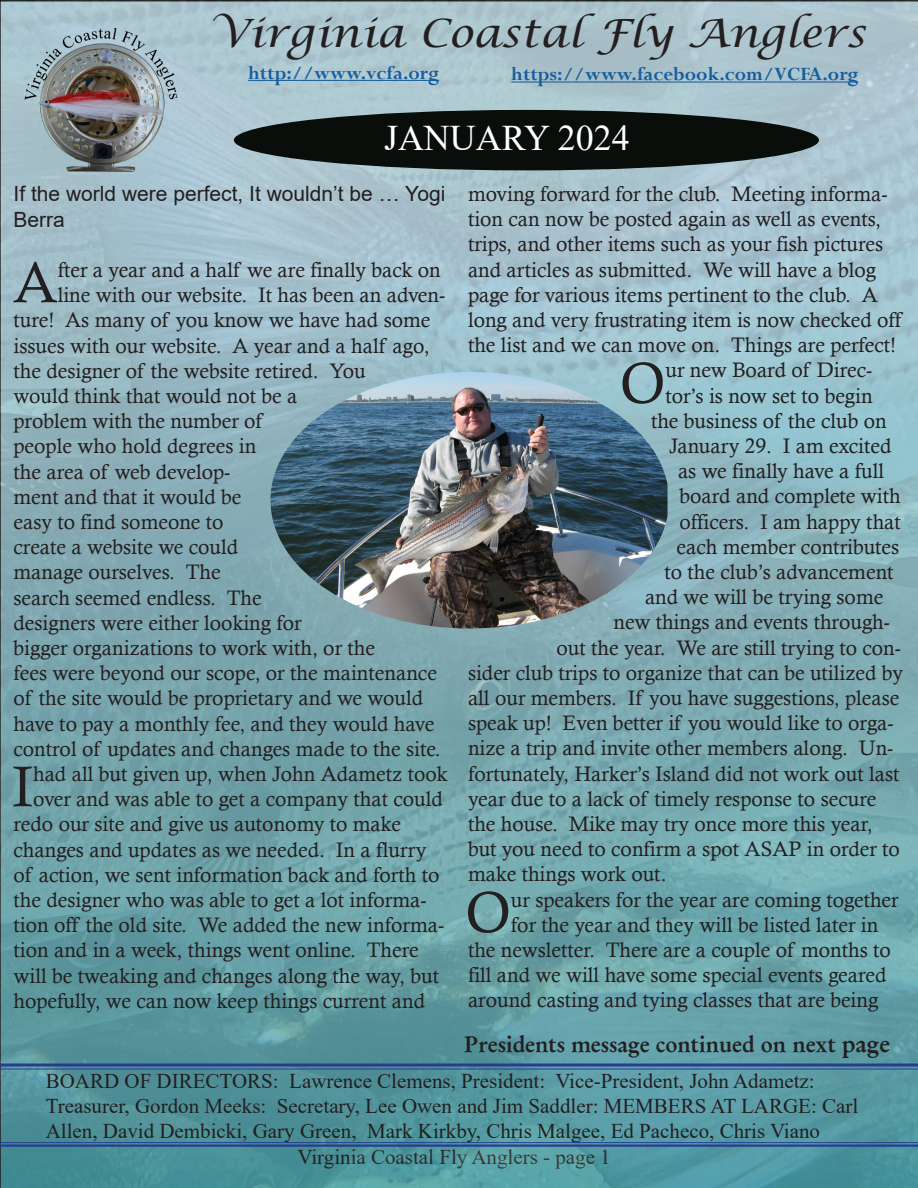
<style>
.page{position:relative;width:918px;height:1188px;background:#fff}
.page>*{position:absolute;margin:0;border:0;box-sizing:border-box;transform-origin:0 0}
.Drop_Caps{font:57.6px "Calisto";color:#231f20}
.t1{font:italic 39px "Lucida Calligraphy";color:#231f20;scale:1.09 1}
.t2{font:36px "Times New Roman";color:#fff}
.t3{font:700 22.5px "Garamond";color:#231f20}
.Drop_Caps-2{font:21px/25.2px "Calisto";color:#231f20}
.t4{font:21px/25.2px "Times New Roman";color:#231f20}
.t5{font:700 21px "Perpetua";color:#175d9e}
.Tying_Steps{font:21px/25.2px "Arial";color:#231f20}
.s1{font-size:24px}
</style>
<div class="page">
<img style="left:0;top:0;width:918px;height:1188px">
<div style="left:234px;top:110px;width:585px;height:60px;background:#090e0b;border-radius:50%"></div>
<hr style="left:511px;top:82px;width:348px;height:1px;background:#175d9e">
<hr style="left:248px;top:80px;width:191px;height:1px;background:#175d9e">
<img style="left:20px;top:27px;width:162px;height:146px">
<img style="left:270px;top:372px;width:398px;height:256px">
<hr style="left:0;top:1064px;width:918px;height:2px;background:#253f8e">
<hr style="left:0;top:1068px;width:918px;height:2px;background:#253f8e">
<hr style="left:0;top:1142px;width:918px;height:1px;background:#253f8e">
<hr style="left:0;top:1144px;width:918px;height:3px;background:#253f8e">
<p class="t1" style="left:210px;top:10px;width:603px">Virginia Coastal Fly Anglers</p>
<p class="t5" style="left:248px;top:60px;width:193px">http://www.vcfa.org</p>
<p class="t5" style="left:511px;top:61px;width:349px">https://www.facebook.com/VCFA.org</p>
<p class="t2" style="left:384px;top:113px;width:247px">JANUARY 2024</p>
<p class="Tying_Steps" style="left:14px;top:181px;width:433px">If the world were perfect, It wouldn’t be … Yogi<br>Berra</p>
<p class="Drop_Caps" style="left:13px;top:249px;width:46px">A</p>
<p class="Drop_Caps-2" style="left:58px;top:257px;width:385px">fter a year and a half we are finally back on</p>
<p class="Drop_Caps-2" style="left:58px;top:282px;width:389px">line with our website. It has been an adven-</p>
<p class="Drop_Caps-2" style="left:14px;top:307px;width:419px">ture! As many of you know we have had some</p>
<p class="Drop_Caps-2" style="left:14px;top:333px;width:418px">issues with our website. A year and a half ago,</p>
<p class="Drop_Caps-2" style="left:14px;top:358px;width:354px">the designer of the website retired. You</p>
<p class="Drop_Caps-2" style="left:14px;top:383px;width:286px">would think that would not be a</p>
<p class="Drop_Caps-2" style="left:14px;top:408px;width:250px">problem with the number of</p>
<p class="Drop_Caps-2" style="left:14px;top:433px;width:244px">people who hold degrees in</p>
<p class="Drop_Caps-2" style="left:14px;top:459px;width:218px">the area of web develop-</p>
<p class="Drop_Caps-2" style="left:14px;top:484px;width:230px">ment and that it would be</p>
<p class="Drop_Caps-2" style="left:14px;top:509px;width:212px">easy to find someone to</p>
<p class="Drop_Caps-2" style="left:14px;top:534px;width:226px">create a website we could</p>
<p class="Drop_Caps-2" style="left:14px;top:559px;width:209px">manage ourselves. The</p>
<p class="Drop_Caps-2" style="left:14px;top:585px;width:250px">search seemed endless. The</p>
<p class="Drop_Caps-2" style="left:14px;top:610px;width:290px">designers were either looking for</p>
<p class="Drop_Caps-2" style="left:14px;top:635px;width:363px">bigger organizations to work with, or the</p>
<p class="Drop_Caps-2" style="left:14px;top:660px;width:425px">fees were beyond our scope, or the maintenance</p>
<p class="Drop_Caps-2" style="left:14px;top:685px;width:411px">of the site would be proprietary and we would</p>
<p class="Drop_Caps-2" style="left:14px;top:711px;width:422px">have to pay a monthly fee, and they would have</p>
<p class="Drop_Caps-2" style="left:14px;top:736px;width:429px">control of updates and changes made to the site.</p>
<p class="Drop_Caps" style="left:12px;top:753px;width:23px">I</p>
<p class="Drop_Caps-2" style="left:33px;top:761px;width:416px">had all but given up, when John Adametz took</p>
<p class="Drop_Caps-2" style="left:33px;top:786px;width:411px">over and was able to get a company that could</p>
<p class="Drop_Caps-2" style="left:14px;top:811px;width:389px">redo our site and give us autonomy to make</p>
<p class="Drop_Caps-2" style="left:14px;top:837px;width:415px">changes and updates as we needed. In a flurry</p>
<p class="Drop_Caps-2" style="left:14px;top:862px;width:428px">of action, we sent information back and forth to</p>
<p class="Drop_Caps-2" style="left:14px;top:887px;width:415px">the designer who was able to get a lot informa-</p>
<p class="Drop_Caps-2" style="left:14px;top:912px;width:432px">tion off the old site. We added the new informa-</p>
<p class="Drop_Caps-2" style="left:14px;top:937px;width:407px">tion and in a week, things went online. There</p>
<p class="Drop_Caps-2" style="left:14px;top:963px;width:427px">will be tweaking and changes along the way, but</p>
<p class="Drop_Caps-2" style="left:14px;top:988px;width:413px">hopefully, we can now keep things current and</p>
<p class="Drop_Caps-2" style="left:468px;top:181px;width:435px">moving forward for the club. Meeting informa&shy;tion can now be posted again as well as events, trips, and other items such as your fish pictures and articles as submitted. We will have a blog page for various items pertinent to the club. A long and very frustrating item is now checked off the list and we can move on. Things are perfect!</p>
<p class="Drop_Caps" style="left:620px;top:350px;width:47px">O</p>
<p class="Drop_Caps-2" style="left:665px;top:357px;width:208px">ur new Board of Direc-</p>
<p class="Drop_Caps-2" style="left:665px;top:383px;width:209px">tor’s is now set to begin</p>
<p class="Drop_Caps-2" style="left:651px;top:408px;width:237px">the business of the club on</p>
<p class="Drop_Caps-2" style="left:669px;top:433px;width:224px">January 29. I am excited</p>
<p class="Drop_Caps-2" style="left:678px;top:458px;width:208px">as we finally have a full</p>
<p class="Drop_Caps-2" style="left:680px;top:483px;width:223px">board and complete with</p>
<p class="Drop_Caps-2" style="left:680px;top:509px;width:223px">officers. I am happy that</p>
<p class="Drop_Caps-2" style="left:676px;top:534px;width:224px">each member contributes</p>
<p class="Drop_Caps-2" style="left:664px;top:559px;width:231px">to the club’s advancement</p>
<p class="Drop_Caps-2" style="left:645px;top:584px;width:240px">and we will be trying some</p>
<p class="Drop_Caps-2" style="left:614px;top:609px;width:278px">new things and events through-</p>
<p class="Drop_Caps-2" style="left:556px;top:635px;width:346px">out the year. We are still trying to con-</p>
<p class="Drop_Caps-2" style="left:468px;top:660px;width:437px">sider club trips to organize that can be utilized by</p>
<p class="Drop_Caps-2" style="left:468px;top:685px;width:433px">all our members. If you have suggestions, please</p>
<p class="Drop_Caps-2" style="left:468px;top:710px;width:427px">speak up! Even better if you would like to orga-</p>
<p class="Drop_Caps-2" style="left:468px;top:735px;width:427px">nize a trip and invite other members along. Un-</p>
<p class="Drop_Caps-2" style="left:468px;top:761px;width:433px">fortunately, Harker’s Island did not work out last</p>
<p class="Drop_Caps-2" style="left:468px;top:786px;width:410px">year due to a lack of timely response to secure</p>
<p class="Drop_Caps-2" style="left:468px;top:811px;width:406px">the house. Mike may try once more this year,</p>
<p class="Drop_Caps-2" style="left:468px;top:836px;width:434px">but you need to confirm a spot ASAP in order to</p>
<p class="Drop_Caps-2" style="left:468px;top:861px;width:200px">make things work out.</p>
<p class="Drop_Caps" style="left:465px;top:879px;width:47px">O</p>
<p class="Drop_Caps-2" style="left:511px;top:887px;width:389px">ur speakers for the year are coming together</p>
<p class="Drop_Caps-2" style="left:511px;top:912px;width:369px">for the year and they will be listed later in</p>
<p class="Drop_Caps-2" style="left:468px;top:937px;width:424px">the newsletter. There are a couple of months to</p>
<p class="Drop_Caps-2" style="left:468px;top:962px;width:420px">fill and we will have some special events geared</p>
<p class="Drop_Caps-2" style="left:468px;top:987px;width:412px">around casting and tying classes that are being</p>
<p class="t3" style="left:464px;top:1028px;width:427px">Presidents message continued on next <span class="s1">page</span></p>
<p class="t4" style="left:46px;top:1067px;width:814px">BOARD OF DIRECTORS: Lawrence Clemens, President: Vice-President, John Adametz:<br>Treasurer, Gordon Meeks: Secretary, Lee Owen and Jim Saddler: MEMBERS AT LARGE: Carl<br>Allen, David Dembicki, Gary Green, Mark Kirkby, Chris Malgee, Ed Pacheco, Chris Viano</p>
<p class="t4" style="left:297px;top:1144px;width:315px">Virginia Coastal Fly Anglers - page 1</p>
</div>
